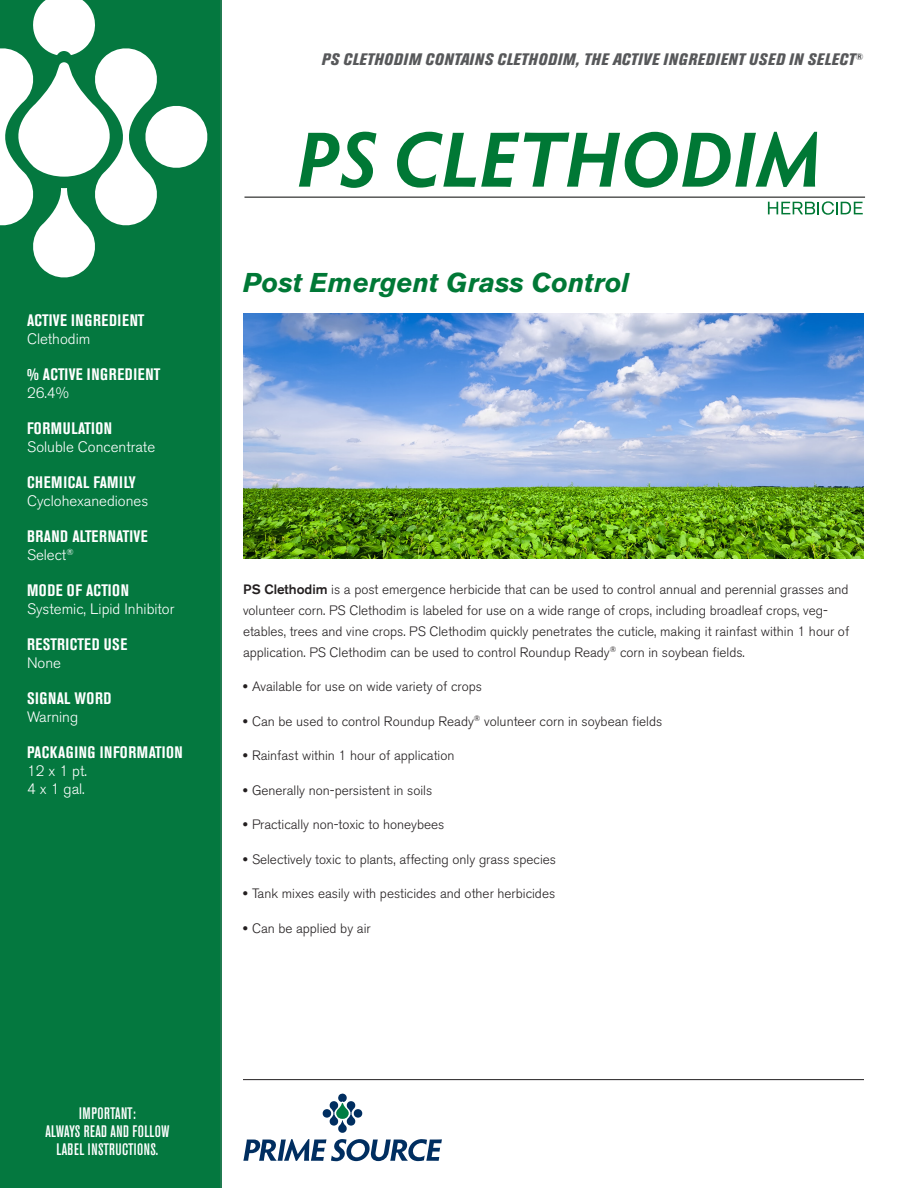
<style>
.page{position:relative;width:918px;height:1188px;background:#fff}
.page>*{position:absolute;margin:0;border:0;box-sizing:border-box;transform-origin:0 0}
.t1{font:italic 700 27px "Akzidenz Grotesk BE";color:#007836}
.t2{font:700 condensed 16.5px "Akzidenz Grotesk BE";letter-spacing:.035em;color:#fff}
.t3{font:italic 800 condensed 16.5px "Akzidenz Grotesk BE";letter-spacing:.04em;color:#57585a}
.t4{font:500 condensed 16.5px/18px "Akzidenz Grotesk BE";letter-spacing:.02em;color:#fff;text-align:center}
.t5{font:300 15px "Akzidenz Grotesk BE";color:#fff}
.t6{font:300 13.5px/21px "Akzidenz Grotesk BE";color:#231f20}
.s1{font-weight:500}
.s2{font-family:"Akzidenz Grotesk BE Super";font-weight:400}
</style>
<div class="page">
<svg style="left:322px;top:1094px;width:41px;height:39px"></svg>
<svg style="left:243px;top:1139px;width:199px;height:22px"></svg>
<hr style="left:243px;top:1079px;width:621px;height:1px;background:#231f20">
<div style="left:0;top:0;width:222px;height:1188px;background:#04783f"></div>
<svg style="left:0;top:0;width:207px;height:281px"></svg>
<svg style="left:299px;top:132px;width:77px;height:56px"></svg>
<svg style="left:397px;top:132px;width:420px;height:56px"></svg>
<hr style="left:244px;top:197px;width:621px;height:1px;background:#040503">
<svg style="left:768px;top:201px;width:95px;height:14px"></svg>
<img style="left:244px;top:313px;width:620px;height:245px">
<p class="t3" style="left:321px;top:50px;width:543px">PS CLETHODIM CONTAINS CLETHODIM, THE ACTIVE INGREDIENT USED IN SELECT<sup>®</sup></p>
<p class="t2" style="left:27px;top:311px;width:119px">ACTIVE INGREDIENT</p>
<p class="t5" style="left:27px;top:330px;width:65px">Clethodim</p>
<p class="t2" style="left:27px;top:365px;width:135px">% ACTIVE INGREDIENT</p>
<p class="t5" style="left:27px;top:384px;width:43px">26.4%</p>
<p class="t2" style="left:27px;top:419px;width:87px">FORMULATION</p>
<p class="t5" style="left:27px;top:438px;width:130px">Soluble Concentrate</p>
<p class="t2" style="left:27px;top:473px;width:110px">CHEMICAL FAMILY</p>
<p class="t5" style="left:27px;top:492px;width:123px">Cyclohexanediones</p>
<p class="t2" style="left:27px;top:527px;width:122px">BRAND ALTERNATIVE</p>
<p class="t5" style="left:27px;top:546px;width:48px">Select<sup>®</sup></p>
<p class="t2" style="left:27px;top:581px;width:104px">MODE OF ACTION</p>
<p class="t5" style="left:27px;top:600px;width:149px">Systemic, Lipid Inhibitor</p>
<p class="t2" style="left:27px;top:635px;width:102px">RESTRICTED USE</p>
<p class="t5" style="left:27px;top:654px;width:36px">None</p>
<p class="t2" style="left:27px;top:689px;width:86px">SIGNAL WORD</p>
<p class="t5" style="left:27px;top:708px;width:53px">Warning</p>
<p class="t2" style="left:27px;top:743px;width:157px">PACKAGING INFORMATION</p>
<p class="t5" style="left:27px;top:762px;width:61px">12 x 1 pt.</p>
<p class="t5" style="left:27px;top:780px;width:59px">4 x 1 gal.</p>
<p class="t1" style="left:243px;top:267px;width:388px">Post Emergent Grass Control</p>
<p class="t6" style="left:243px;top:579px;width:608px"><span class="s1">PS Clethodim</span> is a post emergence herbicide that can be used to control annual and perennial grasses and volunteer corn. PS Clethodim is labeled for use on a wide range of crops, including broadleaf crops, veg&shy;etables, trees and vine crops. PS Clethodim quickly penetrates the cuticle, making it rainfast within 1 hour of application. PS Clethodim can be used to control Roundup Ready<sup>®</sup> corn in soybean fields.</p>
<p class="t6" style="left:243px;top:677px;width:241px"><span class="s2">•</span> Available for use on wide variety of crops</p>
<p class="t6" style="left:243px;top:711px;width:421px"><span class="s2">•</span> Can be used to control Roundup Ready<sup>®</sup> volunteer corn in soybean fields</p>
<p class="t6" style="left:243px;top:746px;width:213px"><span class="s2">•</span> Rainfast within 1 hour of application</p>
<p class="t6" style="left:243px;top:780px;width:191px"><span class="s2">•</span> Generally non-persistent in soils</p>
<p class="t6" style="left:243px;top:815px;width:203px"><span class="s2">•</span> Practically non-toxic to honeybees</p>
<p class="t6" style="left:243px;top:849px;width:315px"><span class="s2">•</span> Selectively toxic to plants, affecting only grass species</p>
<p class="t6" style="left:243px;top:884px;width:314px"><span class="s2">•</span> Tank mixes easily with pesticides and other herbicides</p>
<p class="t6" style="left:243px;top:918px;width:129px"><span class="s2">•</span> Can be applied by air</p>
<p class="t4" style="left:45px;top:1104px;width:126px">IMPORTANT:<br>ALWAYS READ AND FOLLOW<br>LABEL INSTRUCTIONS.</p>
</div>
